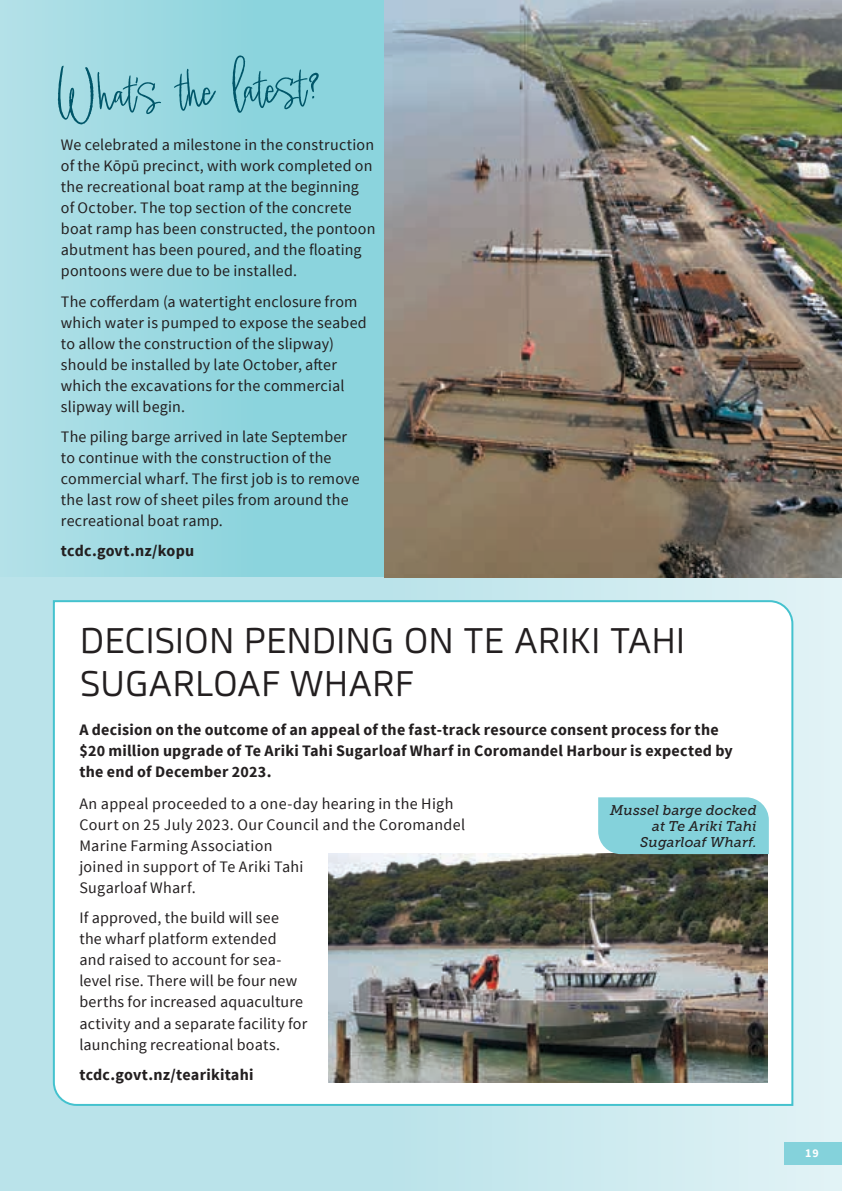
<style>
.page{position:relative;width:842px;height:1191px;background:#fff}
.page>*{position:absolute;margin:0;border:0;box-sizing:border-box;transform-origin:0 0}
.t1{font:84px "Audrielle No 2";color:#005669}
.t2{font:300 36px/43.2px "Mangerica";letter-spacing:-.005em;color:#231f20}
.Body_copy{font:16px/21px "Source Sans Pro";letter-spacing:.01em;color:#231f20}
.Body_copy-2{font:700 16px/21px "Source Sans Pro";letter-spacing:.015em;color:#231f20}
._6_Content_gray_Sour{font:italic 14px/16px "Museo Slab 500";letter-spacing:.01em;color:#231f20;text-align:right}
._8_Content_gray_C_So{font:700 12px "Source Sans Pro";color:#fff}
</style>
<div class="page">
<div style="left:0;top:0;width:842px;height:1191px;background:linear-gradient(to right,#b0dfe7,#daf0f3)"></div>
<div style="left:784px;top:1141px;width:58px;height:23px;background:#84d2db"></div>
<img style="left:384px;top:0;width:458px;height:577px">
<div style="left:0;top:0;width:384px;height:577px;background:linear-gradient(to right,#b0dfe7,#82d1db)"></div>
<svg style="left:52px;top:599px;width:742px;height:508px"></svg>
<div style="left:598px;top:797px;width:171px;height:57px;background:#84d2db"></div>
<p class="t1" style="left:54px;top:36px;width:267px;rotate:-2deg">What's thelatest?</p>
<p class="Body_copy" style="left:61px;top:135px;width:316px">We celebrated a milestone in the construction of the Kōpū precinct, with work completed on the recreational boat ramp at the beginning of October. The top section of the concrete boat ramp has been constructed, the pontoon abutment has been poured, and the floating pontoons were due to be installed.</p>
<p class="Body_copy" style="left:61px;top:291px;width:307px">The cofferdam (a watertight enclosure from which water is pumped to expose the seabed to allow the construction of the slipway) should be installed by late October, after which the excavations for the commercial slipway will begin.</p>
<p class="Body_copy" style="left:61px;top:426px;width:300px">The piling barge arrived in late September to continue with the construction of the commercial wharf. The first job is to remove the last row of sheet piles from around the recreational boat ramp.</p>
<p class="Body_copy-2" style="left:61px;top:540px;width:135px">tcdc.govt.nz/kopu</p>
<p class="t2" style="left:80px;top:619px;width:607px">DECISION PENDING ON TE ARIKI TAHI<br>SUGARLOAF WHARF</p>
<p class="Body_copy-2" style="left:79px;top:719px;width:655px">A decision on the outcome of an appeal of the fast-track resource consent process for the $20 million upgrade of Te Ariki Tahi Sugarloaf Wharf in Coromandel Harbour is expected by the end of December 2023.</p>
<p class="Body_copy" style="left:79px;top:794px;width:387px">An appeal proceeded to a one-day hearing in the High Court on 25 July 2023. Our Council and the Coromandel Marine Farming Association<br>joined in support of Te Ariki Tahi<br>Sugarloaf Wharf.</p>
<p class="Body_copy" style="left:79px;top:908px;width:229px">If approved, the build will see<br>the wharf platform extended<br>and raised to account for sea&shy;level rise. There will be four new berths for increased aquaculture activity and a separate facility for launching recreational boats.</p>
<p class="Body_copy-2" style="left:79px;top:1064px;width:176px">tcdc.govt.nz/tearikitahi</p>
<p class="_6_Content_gray_Sour" style="left:610px;top:802px;width:148px">Mussel barge docked at Te Ariki Tahi<br>Sugarloaf Wharf.</p>
<p class="_8_Content_gray_C_So" style="left:805px;top:1145px;width:15px">19</p>
</div>
